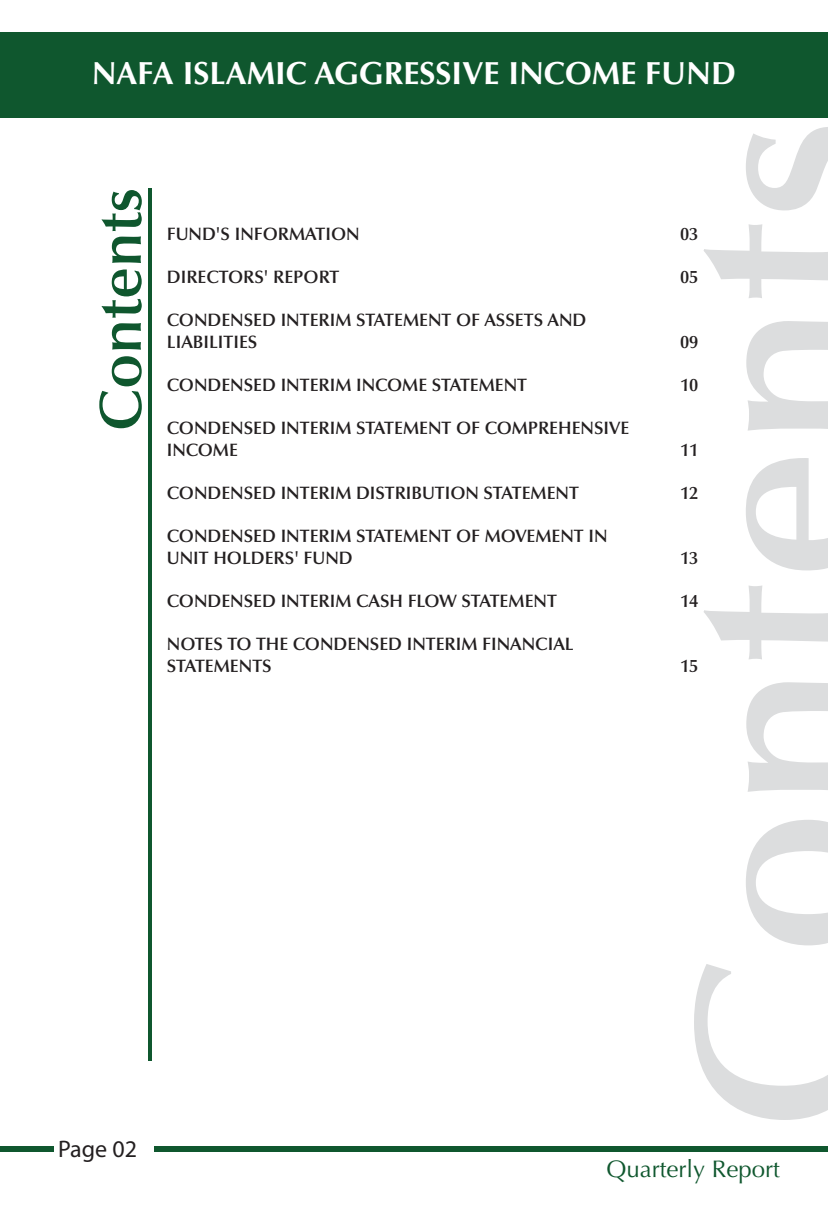
<style>
.page{position:relative;width:828px;height:1219px;background:#fff}
.page>*{position:absolute;margin:0;border:0;box-sizing:border-box;transform-origin:0 0}
.t1{font:600 250.2px "Optima LT Std";color:#dcddde}
.t2{font:600 60px "Optima LT Std";color:#0f572e}
.t3{font:700 32px "Optima LT Std";color:#fff}
.t4{font:24px "Optima LT Std";color:#0f572e}
.t5{font:24px "Myriad Pro";color:#231f20}
.t6{font:600 18px/21.6px "Optima LT Std";color:#231f20}
</style>
<div class="page">
<div style="left:0;top:32px;width:828px;height:85px;background:#0f572e"></div>
<div style="left:0;top:1146px;width:828px;height:5px;background:#0f572e"></div>
<div style="left:54px;top:1134px;width:99px;height:29px;background:#fff"></div>
<hr style="left:148px;top:188px;width:3px;height:873px;background:#0f572e">
<h3 class="t3" style="left:92px;top:54px;width:645px">NAFA ISLAMIC AGGRESSIVE INCOME FUND</h3>
<h2 class="t2" style="left:86px;top:431px;width:245px;rotate:-90deg">Contents</h2>
<h3 class="t5" style="left:58px;top:1134px;width:80px">Page 02</h3>
<p class="t6" style="left:167px;top:223px;width:194px">FUND'S INFORMATION</p>
<p class="t6" style="left:167px;top:266px;width:174px">DIRECTORS' REPORT</p>
<p class="t6" style="left:167px;top:309px;width:421px">CONDENSED INTERIM STATEMENT OF ASSETS AND<br>LIABILITIES</p>
<p class="t6" style="left:167px;top:374px;width:362px">CONDENSED INTERIM INCOME STATEMENT</p>
<p class="t6" style="left:167px;top:417px;width:464px">CONDENSED INTERIM STATEMENT OF COMPREHENSIVE<br>INCOME</p>
<p class="t6" style="left:167px;top:482px;width:413px">CONDENSED INTERIM DISTRIBUTION STATEMENT</p>
<p class="t6" style="left:167px;top:525px;width:442px">CONDENSED INTERIM STATEMENT OF MOVEMENT IN<br>UNIT HOLDERS' FUND</p>
<p class="t6" style="left:167px;top:590px;width:391px">CONDENSED INTERIM CASH FLOW STATEMENT</p>
<p class="t6" style="left:167px;top:633px;width:408px">NOTES TO THE CONDENSED INTERIM FINANCIAL<br>STATEMENTS</p>
<h1 class="t1" style="left:637px;top:1133px;width:1016px;rotate:-90deg">Contents</h1>
<p class="t6" style="left:680px;top:223px;width:20px">03</p>
<p class="t6" style="left:680px;top:266px;width:20px">05</p>
<p class="t6" style="left:680px;top:331px;width:20px">09</p>
<p class="t6" style="left:680px;top:374px;width:20px">10</p>
<p class="t6" style="left:680px;top:439px;width:20px">11</p>
<p class="t6" style="left:680px;top:482px;width:20px">12</p>
<p class="t6" style="left:680px;top:547px;width:20px">13</p>
<p class="t6" style="left:680px;top:590px;width:20px">14</p>
<p class="t6" style="left:680px;top:655px;width:20px">15</p>
<h3 class="t4" style="left:606px;top:1154px;width:175px">Quarterly Report</h3>
</div>
